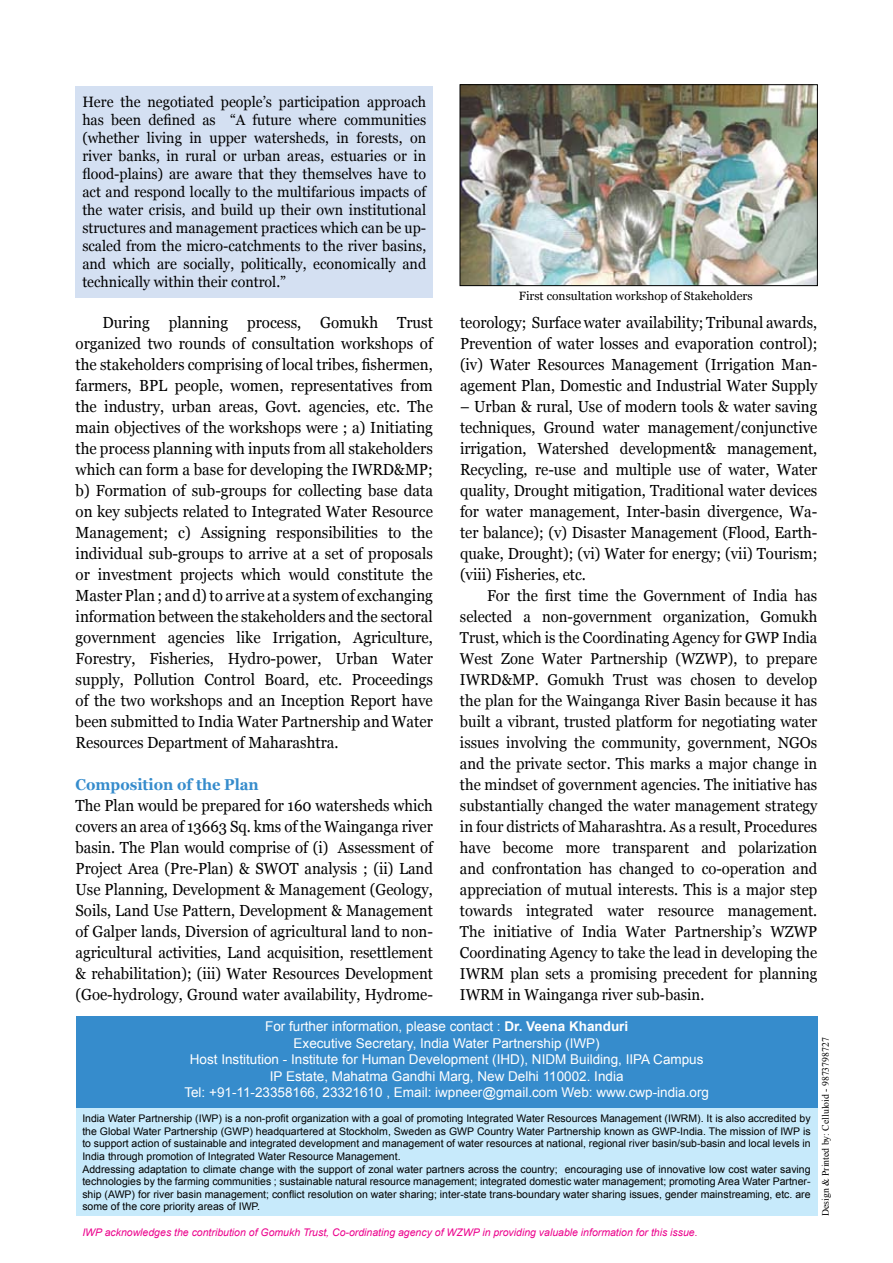
<style>
.page{position:relative;width:893px;height:1263px;background:#fff}
.page>*{position:absolute;margin:0;border:0;box-sizing:border-box;transform-origin:0 0}
.t1{font:16.05px/21px "Georgia";color:#000;text-align:justify;scale:.93 1}
.t2{font:16.05px/21px "Georgia";color:#000;text-align:justify;scale:.94 1}
.t3{font:15.75px/21px "Georgia";color:#000;text-align:justify;scale:.94 1}
.t4{font:700 15.75px "Georgia";color:#368ccc;scale:.94 1}
.t5{font:15px/18px "Georgia";color:#000;text-align:justify;scale:.95 1}
.t6{font:13.5px/16.5px "Arial";color:#fff;text-align:center}
.t7{font:12px "Georgia";color:#000}
.t8{font:10.5px/12.6px "Arial";color:#000}
.t9{font:italic 10.5px "Arial";color:#ec008c}
.t10{font:9.75px "Times New Roman";color:#000}
.s1{font-weight:700}
</style>
<div class="page">
<div style="left:76px;top:87px;width:357px;height:211px;background:#d4e0f2"></div>
<img style="left:462px;top:86px;width:354px;height:198px">
<div style="left:460px;top:84px;width:358px;height:202px;border:1px solid #000"></div>
<div style="left:76px;top:1058px;width:741px;height:158px;background:#c7eafb"></div>
<div style="left:76px;top:1016px;width:741px;height:92px;background:#368ccc"></div>
<p class="t5" style="left:82px;top:93px;width:363px">Here the negotiated people’s participation approach has been defined as “A future where communities (whether living in upper watersheds, in forests, on river banks, in rural or urban areas, estuaries or in flood-plains) are aware that they themselves have to act and respond locally to the multifarious impacts of the water crisis, and build up their own institutional structures and management practices which can be up&shy;scaled from the micro-catchments to the river basins, and which are socially, politically, economically and technically within their control.”</p>
<p class="t2" style="left:76px;top:312px;width:382px;text-indent:27px">During planning process, Gomukh Trust organized two rounds of consultation workshops of the stakeholders comprising of local tribes, fishermen, farmers, BPL people, women, representatives from the industry, urban areas, Govt. agencies, etc. The main objectives of the workshops were ; a) Initiating the process planning with inputs from all stakeholders which can form a base for developing the IWRD&amp;MP; b) Formation of sub-groups for collecting base data on key subjects related to Integrated Water Resource Management; c) Assigning responsibilities to the individual sub-groups to arrive at a set of proposals or investment projects which would constitute the Master Plan ; and d) to arrive at a system of exchanging information between the stakeholders and the sectoral government agencies like Irrigation, Agriculture, Forestry, Fisheries, Hydro-power, Urban Water supply, Pollution Control Board, etc. Proceedings of the two workshops and an Inception Report have been submitted to India Water Partnership and Water Resources Department of Maharashtra.</p>
<p class="t4" style="left:76px;top:775px;width:196px">Composition of the Plan</p>
<p class="t1" style="left:76px;top:795px;width:386px">The Plan would be prepared for 160 watersheds which covers an area of 13663 Sq. kms of the Wainganga river basin. The Plan would comprise of (i) Assessment of Project Area (Pre-Plan) &amp; SWOT analysis ; (ii) Land Use Planning, Development &amp; Management (Geology, Soils, Land Use Pattern, Development &amp; Management of Galper lands, Diversion of agricultural land to non&shy;agricultural activities, Land acquisition, resettlement &amp; rehabilitation); (iii) Water Resources Development (Goe-hydrology, Ground water availability, Hydrome-</p>
<p class="t7" style="left:519px;top:290px;width:235px">First consultation workshop of Stakeholders</p>
<p class="t1" style="left:460px;top:312px;width:386px">teorology; Surface water availability; Tribunal awards, Prevention of water losses and evaporation control); (iv) Water Resources Management (Irrigation Man&shy;agement Plan, Domestic and Industrial Water Supply</p>
<p class="t1" style="left:460px;top:395px;width:386px">– Urban &amp; rural, Use of modern tools &amp; water saving techniques, Ground water management/conjunctive irrigation, Watershed development&amp; management, Recycling, re-use and multiple use of water, Water quality, Drought mitigation, Traditional water devices for water management, Inter-basin divergence, Wa&shy;ter balance); (v) Disaster Management (Flood, Earth&shy;quake, Drought); (vi) Water for energy; (vii) Tourism; (viii) Fisheries, etc.</p>
<p class="t3" style="left:460px;top:585px;width:382px;text-indent:27px">For the first time the Government of India has selected a non-government organization, Gomukh Trust, which is the Coordinating Agency for GWP India West Zone Water Partnership (WZWP), to prepare IWRD&amp;MP. Gomukh Trust was chosen to develop the plan for the Wainganga River Basin because it has built a vibrant, trusted platform for negotiating water issues involving the community, government, NGOs and the private sector. This marks a major change in the mindset of government agencies. The initiative has substantially changed the water management strategy in four districts of Maharashtra. As a result, Procedures have become more transparent and polarization and confrontation has changed to co-operation and appreciation of mutual interests. This is a major step towards integrated water resource management.<br>The initiative of India Water Partnership’s WZWP Coordinating Agency to take the lead in developing the IWRM plan sets a promising precedent for planning IWRM in Wainganga river sub-basin.</p>
<p class="t6" style="left:184px;top:1018px;width:526px">For further information, please contact : <span class="s1">Dr. Veena Khanduri<br></span>Executive Secretary, India Water Partnership (IWP)<br>Host Institution - Institute for Human Development (IHD), NIDM Building, IIPA Campus IP Estate, Mahatma Gandhi Marg, New Delhi 110002. India<br>Tel: +91-11-23358166, 23321610 , Email: iwpneer@gmail.com Web: www.cwp-india.org</p>
<p class="t8" style="left:82px;top:1112px;width:730px">India Water Partnership (IWP) is a non-profit organization with a goal of promoting Integrated Water Resources Management (IWRM). It is also accredited by the Global Water Partnership (GWP) headquartered at Stockholm, Sweden as GWP Country Water Partnership known as GWP-India. The mission of IWP is to support action of sustainable and integrated development and management of water resources at national, regional river basin/sub-basin and local levels in India through promotion of Integrated Water Resource Management.<br>Addressing adaptation to climate change with the support of zonal water partners across the country; encouraging use of innovative low cost water saving technologies by the farming communities ; sustainable natural resource management; integrated domestic water management; promoting Area Water Partner&shy;ship (AWP) for river basin management; conflict resolution on water sharing; inter-state trans-boundary water sharing issues, gender mainstreaming, etc. are some of the core priority areas of IWP.</p>
<p class="t9" style="left:82px;top:1225px;width:617px">IWP acknowledges the contribution of Gomukh Trust, Co-ordinating agency of WZWP in providing valuable information for this issue.</p>
<p class="t10" style="left:819px;top:1216px;width:180px;rotate:-90deg">Design &amp; Printed by: Celluloid - 9873798727</p>
</div>
